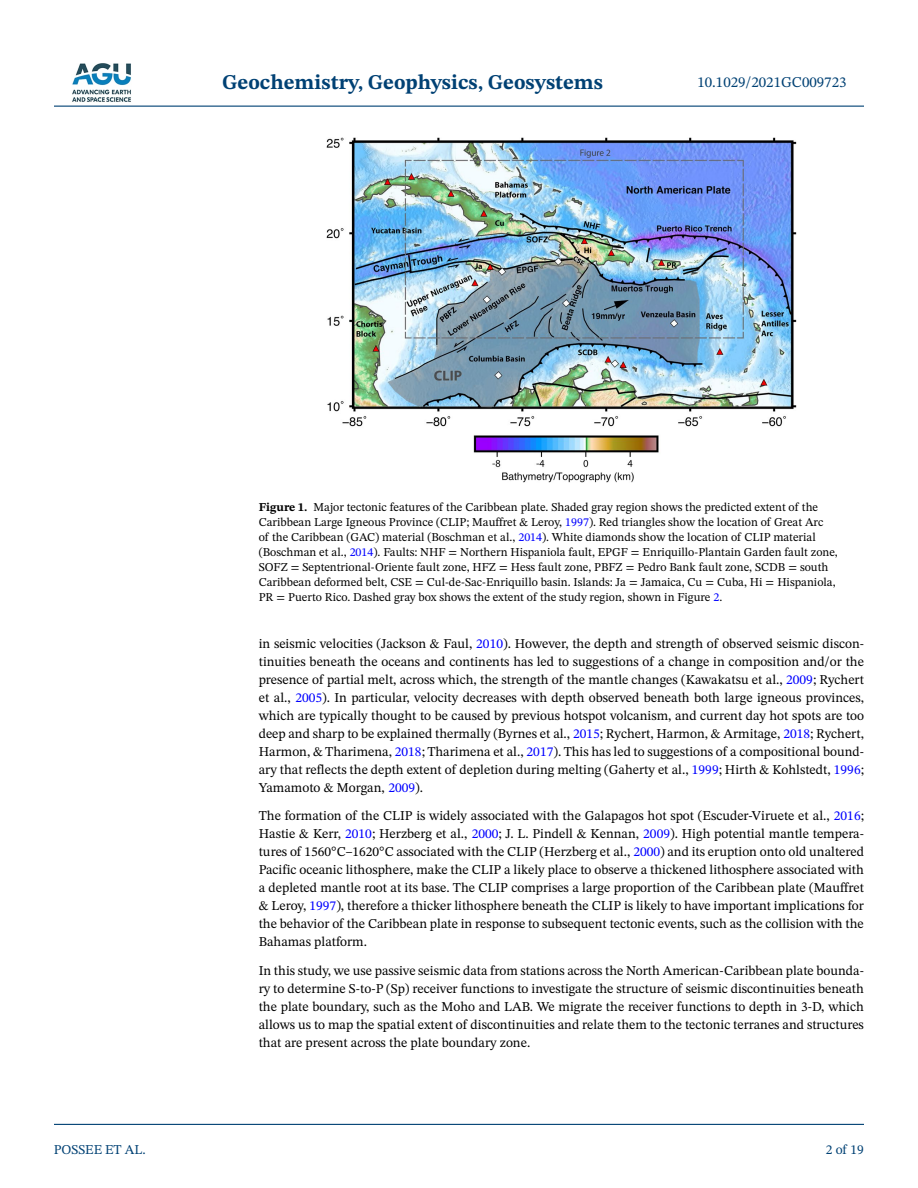
<style>
.page{position:relative;width:918px;height:1188px;background:#fff}
.page>*{position:absolute;margin:0;border:0;box-sizing:border-box;transform-origin:0 0}
.t1{font:700 21px "STIX Two Text";color:#004174}
.t2{font:15px "STIX Two Text";color:#004174}
.t3{font:13.5px/18px "STIX Two Text";color:#000;text-align:justify}
.t4{font:13.5px "STIX Two Text";color:#004174}
.t5{font:12px/15px "STIX Two Text";color:#000}
.s1{font-weight:700}
.s2{color:#00f}
</style>
<div class="page">
<hr style="left:54px;top:106px;width:810px;height:1px;background:#004174">
<hr style="left:54px;top:1124px;width:810px;height:1px;background:#004174">
<img style="left:72px;top:63px;width:59px;height:39px">
<img style="left:326px;top:137px;width:470px;height:346px">
<h1 class="t1" style="left:222px;top:67px;width:382px">Geochemistry, Geophysics, Geosystems</h1>
<p class="t2" style="left:697px;top:72px;width:151px">10.1029/2021GC009723</p>
<p class="t4" style="left:54px;top:1140px;width:93px">POSSEE ET AL.</p>
<p class="t5" style="left:259px;top:500px;width:581px"><span class="s1">Figure 1.</span> Major tectonic features of the Caribbean plate. Shaded gray region shows the predicted extent of the Caribbean Large Igneous Province (CLIP; Mauffret &amp; Leroy, <span class="s2">1997</span>). Red triangles show the location of Great Arc<br>of the Caribbean (GAC) material (Boschman et al., <span class="s2">2014</span>). White diamonds show the location of CLIP material (Boschman et al., <span class="s2">2014</span>). Faults: NHF = Northern Hispaniola fault, EPGF = Enriquillo-Plantain Garden fault zone, SOFZ = Septentrional-Oriente fault zone, HFZ = Hess fault zone, PBFZ = Pedro Bank fault zone, SCDB = south Caribbean deformed belt, CSE = Cul-de-Sac-Enriquillo basin. Islands: Ja = Jamaica, Cu = Cuba, Hi = Hispaniola, PR = Puerto Rico. Dashed gray box shows the extent of the study region, shown in Figure <span class="s2">2</span>.</p>
<p class="t3" style="left:259px;top:634px;width:607px">in seismic velocities (Jackson &amp; Faul, <span class="s2">2010</span>). However, the depth and strength of observed seismic discon&shy;tinuities beneath the oceans and continents has led to suggestions of a change in composition and/or the presence of partial melt, across which, the strength of the mantle changes (Kawakatsu et al., <span class="s2">2009</span>; Rychert et al., <span class="s2">2005</span>). In particular, velocity decreases with depth observed beneath both large igneous provinces, which are typically thought to be caused by previous hotspot volcanism, and current day hot spots are too deep and sharp to be explained thermally (Byrnes et al., <span class="s2">2015</span>; Rychert, Harmon, &amp; Armitage, <span class="s2">2018</span>; Rychert, Harmon, &amp; Tharimena, <span class="s2">2018</span>; Tharimena et al., <span class="s2">2017</span>). This has led to suggestions of a compositional bound&shy;ary that reflects the depth extent of depletion during melting (Gaherty et al., <span class="s2">1999</span>; Hirth &amp; Kohlstedt, <span class="s2">1996</span>; Yamamoto &amp; Morgan, <span class="s2">2009</span>).</p>
<p class="t3" style="left:259px;top:807px;width:607px">The formation of the CLIP is widely associated with the Galapagos hot spot (Escuder-Viruete et al., <span class="s2">2016</span>; Hastie &amp; Kerr, <span class="s2">2010</span>; Herzberg et al., <span class="s2">2000</span>; J. L. Pindell &amp; Kennan, <span class="s2">2009</span>). High potential mantle tempera&shy;tures of 1560°C–1620°C associated with the CLIP (Herzberg et al., <span class="s2">2000</span>) and its eruption onto old unaltered Pacific oceanic lithosphere, make the CLIP a likely place to observe a thickened lithosphere associated with a depleted mantle root at its base. The CLIP comprises a large proportion of the Caribbean plate (Mauffret &amp; Leroy, <span class="s2">1997</span>), therefore a thicker lithosphere beneath the CLIP is likely to have important implications for the behavior of the Caribbean plate in response to subsequent tectonic events, such as the collision with the Bahamas platform.</p>
<p class="t3" style="left:259px;top:961px;width:607px">In this study, we use passive seismic data from stations across the North American-Caribbean plate bounda&shy;ry to determine S-to-P (Sp) receiver functions to investigate the structure of seismic discontinuities beneath the plate boundary, such as the Moho and LAB. We migrate the receiver functions to depth in 3-D, which allows us to map the spatial extent of discontinuities and relate them to the tectonic terranes and structures that are present across the plate boundary zone.</p>
<p class="t4" style="left:826px;top:1140px;width:40px">2 of 19</p>
</div>
